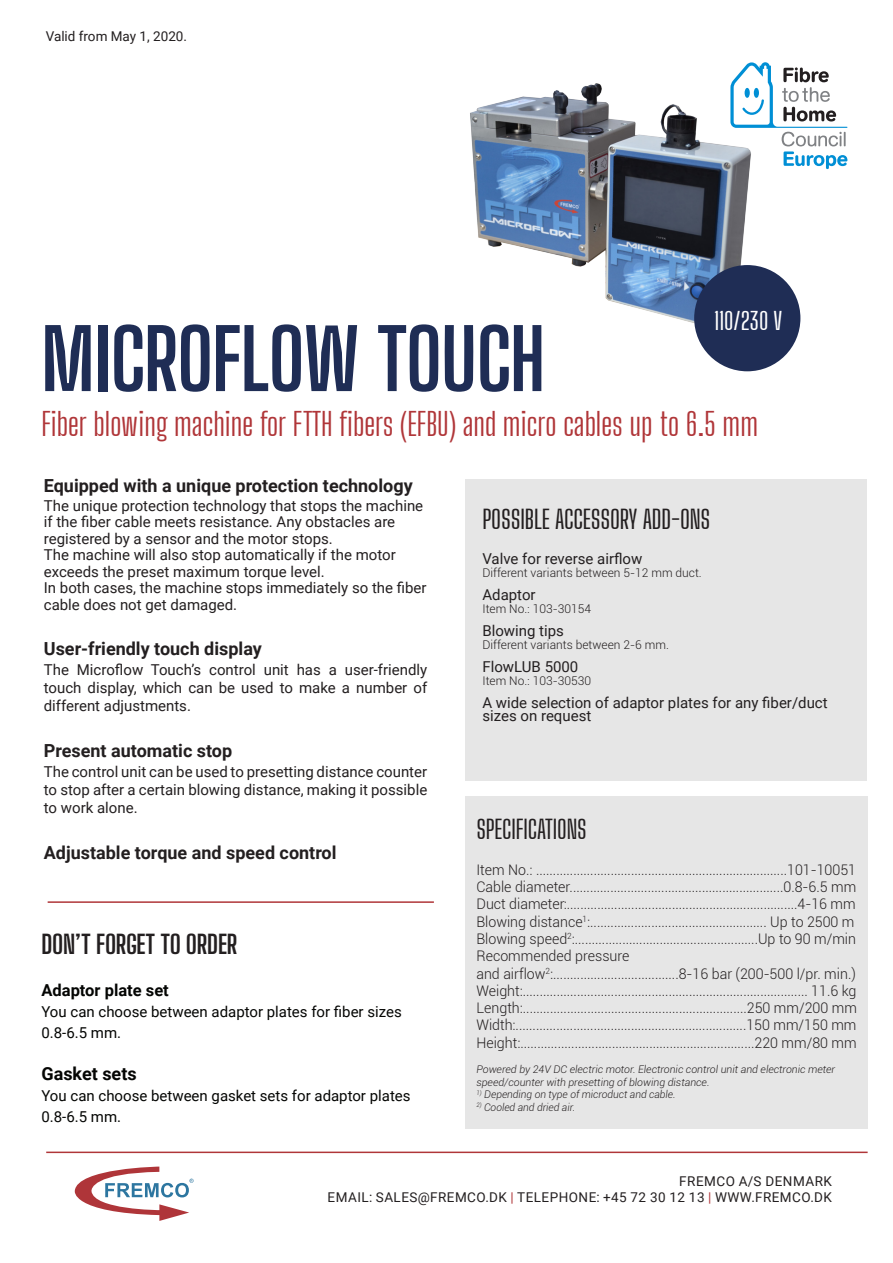
<style>
.page{position:relative;width:893px;height:1263px;background:#fff}
.page>*{position:absolute;margin:0;border:0;box-sizing:border-box;transform-origin:0 0}
.t1{font:700 82.5px "Big Shoulders Display";letter-spacing:-.015em;color:#1f2d55}
.t2{font:31.5px "Big Shoulders Display";letter-spacing:-.005em;color:#b03639}
.t3{font:500 25.5px "Big Shoulders Display";letter-spacing:-.01em;color:#231f20}
.t4{font:700 25.5px "Big Shoulders Display";letter-spacing:-.015em;color:#231f20}
.t5{font:500 24px "Big Shoulders Display";color:#fff}
.t6{font:700 18px "Roboto";color:#231f20}
.t7{font:700 18px "Roboto";color:#040503}
.t8{font:700 16.5px "Roboto";color:#040503}
.t9{font:15px/16.5px "Roboto";color:#231f20}
.t10{font:15px/21px "Roboto";color:#040503}
.t11{font:300 14.55px/17.2px "Roboto";color:#231f20}
.t12{font:13.5px/16.2px "Roboto";letter-spacing:.035em;color:#231f20;text-align:right}
.t13{font:13.5px "Roboto";color:#231f20}
.t14{font:300 12px "Roboto";color:#231f20}
.t15{font:italic 300 10.5px/12.8px "Roboto";color:#231f20}
.s1{color:#b03639}
</style>
<div class="page">
<img style="left:470px;top:83px;width:331px;height:246px">
<svg style="left:730px;top:62px;width:117px;height:107px"></svg>
<div style="left:465px;top:479px;width:402px;height:301px;background:#e6e6e6"></div>
<div style="left:465px;top:796px;width:403px;height:332px;background:#e6e6e6"></div>
<svg style="left:74px;top:1166px;width:120px;height:55px"></svg>
<hr style="left:46px;top:1151px;width:822px;height:2px;background:#b03639">
<div style="left:694px;top:265px;width:106px;height:106px;background:#1f2d55;border-radius:50%"></div>
<hr style="left:48px;top:901px;width:386px;height:2px;background:#b03639">
<p class="t13" style="left:46px;top:27px;width:143px">Valid from May 1, 2020.</p>
<p class="t1" style="left:41px;top:303px;width:505px">MICROFLOW TOUCH</p>
<p class="t5" style="left:714px;top:306px;width:70px">110/230 V</p>
<p class="t2" style="left:41px;top:404px;width:718px">Fiber blowing machine for FTTH fibers (EFBU) and micro cables up to 6.5 mm</p>
<p class="t6" style="left:44px;top:473px;width:370px">Equipped with a unique protection technology</p>
<p class="t9" style="left:44px;top:497px;width:384px">The unique protection technology that stops the machine if the fiber cable meets resistance. Any obstacles are registered by a sensor and the motor stops.<br>The machine will also stop automatically if the motor exceeds the preset maximum torque level.<br>In both cases, the machine stops immediately so the fiber cable does not get damaged.</p>
<p class="t6" style="left:44px;top:636px;width:220px">User-friendly touch display</p>
<p class="t9" style="left:44px;top:660px;width:385px;line-height:18px;text-align:justify">The Microflow Touch’s control unit has a user-friendly touch display, which can be used to make a number of different adjustments.</p>
<p class="t6" style="left:44px;top:737px;width:190px">Present automatic stop</p>
<p class="t9" style="left:44px;top:762px;width:385px;line-height:18px;text-align:justify">The control unit can be used to presetting distance counter to stop after a certain blowing distance, making it possible to work alone.</p>
<p class="t6" style="left:44px;top:840px;width:294px">Adjustable torque and speed control</p>
<p class="t3" style="left:482px;top:503px;width:230px">POSSIBLE ACCESSORY ADD-ONS</p>
<p class="t9" style="left:482px;top:549px;width:161px">Valve for reverse airflow</p>
<p class="t14" style="left:482px;top:565px;width:221px">Different variants between 5-12 mm duct.</p>
<p class="t9" style="left:482px;top:585px;width:55px">Adaptor</p>
<p class="t14" style="left:482px;top:601px;width:110px">Item No.: 103-30154</p>
<p class="t9" style="left:482px;top:621px;width:83px">Blowing tips</p>
<p class="t14" style="left:482px;top:637px;width:188px">Different variants between 2-6 mm.</p>
<p class="t9" style="left:482px;top:657px;width:97px">FlowLUB 5000</p>
<p class="t14" style="left:482px;top:673px;width:110px">Item No.: 103-30530</p>
<p class="t9" style="left:482px;top:695px;width:347px;line-height:13.5px">A wide selection of adaptor plates for any fiber/duct sizes on request</p>
<p class="t3" style="left:476px;top:812px;width:112px">SPECIFICATIONS</p>
<p class="t11" style="left:476px;top:861px;width:381px">Item No.: ..........................................................................101-10051</p>
<p class="t11" style="left:476px;top:878px;width:381px">Cable diameter...............................................................0.8-6.5 mm</p>
<p class="t11" style="left:476px;top:895px;width:381px">Duct diameter:....................................................................4-16 mm</p>
<p class="t11" style="left:476px;top:912px;width:380px">Blowing distance<sup>1</sup>:.................................................... Up to 2500 m</p>
<p class="t11" style="left:476px;top:930px;width:381px">Blowing speed<sup>2</sup>:......................................................Up to 90 m/min</p>
<p class="t11" style="left:476px;top:947px;width:381px">Recommended pressure<br>and airflow<sup>2</sup>:.....................................8-16 bar (200-500 l/pr. min.)</p>
<p class="t11" style="left:476px;top:981px;width:382px">Weight:.................................................................................... 11.6 kg</p>
<p class="t11" style="left:476px;top:999px;width:382px">Length:..................................................................250 mm/200 mm</p>
<p class="t11" style="left:476px;top:1016px;width:382px">Width:....................................................................150 mm/150 mm</p>
<p class="t11" style="left:476px;top:1033px;width:382px">Height:.....................................................................220 mm/80 mm</p>
<p class="t15" style="left:476px;top:1062px;width:360px">Powered by 24V DC electric motor. Electronic control unit and electronic meter speed/counter with presetting of blowing distance.</p>
<p class="t15" style="left:476px;top:1088px;width:201px"><sup>1)</sup> Depending on type of microduct and cable.</p>
<p class="t15" style="left:476px;top:1100px;width:100px"><sup>2)</sup> Cooled and dried air.</p>
<p class="t4" style="left:41px;top:927px;width:198px">DON’T FORGET TO ORDER</p>
<p class="t8" style="left:41px;top:979px;width:129px">Adaptor plate set</p>
<p class="t10" style="left:41px;top:1001px;width:362px">You can choose between adaptor plates for fiber sizes<br>0.8-6.5 mm.</p>
<p class="t7" style="left:41px;top:1061px;width:97px">Gasket sets</p>
<p class="t10" style="left:41px;top:1085px;width:371px">You can choose between gasket sets for adaptor plates<br>0.8-6.5 mm.</p>
<p class="t12" style="left:328px;top:1173px;width:506px">FREMCO A/S DENMARK<br>EMAIL: SALES@FREMCO.DK <span class="s1">|</span> TELEPHONE: +45 72 30 12 13 <span class="s1">|</span> WWW.FREMCO.DK</p>
</div>
